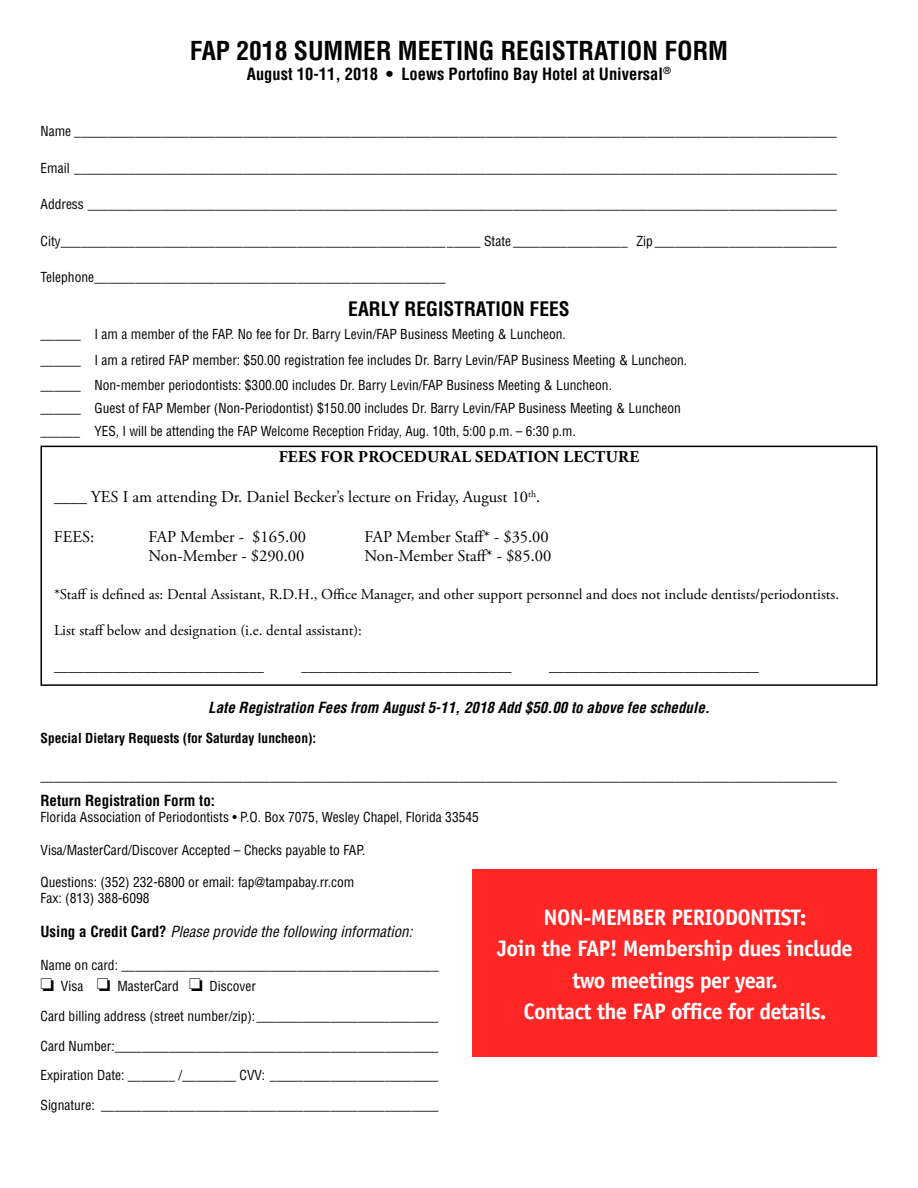
<style>
.page{position:relative;width:918px;height:1188px;background:#fff}
.page>*{position:absolute;margin:0;border:0;box-sizing:border-box;transform-origin:0 0}
.t1{font:700 condensed 25.5px "Helvetica";color:#000}
.t2{font:700 22.5px/31.5px "Officina Sans";letter-spacing:-.03em;color:#fff;text-align:center}
.t3{font:700 condensed 19.5px "Helvetica";color:#000}
.t4{font:16.5px "Adobe Garamond Pro";color:#000}
.t5{font:700 condensed 16.5px "Helvetica";color:#000}
.t6{font:700 16.5px "Adobe Garamond Pro";letter-spacing:.015em;color:#000}
.t7{font:15px "Adobe Garamond Pro";color:#000}
.t8{font:italic 700 condensed 15px "Helvetica";color:#000}
.t9{font:italic condensed 15px "Helvetica";color:#000}
.t10{font:700 condensed 15px "Helvetica";color:#000}
.t11{font:condensed 13.5px/25.3px "Helvetica";color:#000}
.t12{font:700 condensed 13.5px "Helvetica";color:#000}
.s1{font-weight:700;font-style:normal}
</style>
<div class="page">
<div style="left:40px;top:446px;width:838px;height:240px;border:2px solid #000"></div>
<div style="left:472px;top:869px;width:406px;height:188px;background:#ff2626"></div>
<h1 class="t1" style="left:190px;top:35px;width:540px">FAP 2018 Summer Meeting Registration Form</h1>
<p class="t5" style="left:247px;top:64px;width:426px">August 10-11, 2018 • Loews Portofino Bay Hotel at Universal<sup>®</sup></p>
<p class="t11" style="left:40px;top:118px;width:798px">Name _________________________________________________________________________________________________________________</p>
<p class="t11" style="left:40px;top:155px;width:798px">Email _________________________________________________________________________________________________________________</p>
<p class="t11" style="left:40px;top:191px;width:798px">Address _______________________________________________________________________________________________________________</p>
<p class="t11" style="left:40px;top:228px;width:798px">City______________________________________________________________ State _________________ Zip ___________________________</p>
<p class="t11" style="left:40px;top:264px;width:406px">Telephone____________________________________________________</p>
<h3 class="t3" style="left:348px;top:297px;width:223px">EARLY REGISTRATION FEES</h3>
<p class="t11" style="left:94px;top:321px;width:594px">I am a member of the FAP. No fee for Dr. Barry Levin/FAP Business Meeting &amp; Luncheon.<br>I am a retired FAP member: $50.00 registration fee includes Dr. Barry Levin/FAP Business Meeting &amp; Luncheon.<br>Non-member periodontists: $300.00 includes Dr. Barry Levin/FAP Business Meeting &amp; Luncheon.</p>
<p class="t11" style="left:94px;top:396px;width:588px;line-height:23px">Guest of FAP Member (Non-Periodontist) $150.00 includes Dr. Barry Levin/FAP Business Meeting &amp; Luncheon<br>YES, I will be attending the FAP Welcome Reception Friday, Aug. 10th, 5:00 p.m. – 6:30 p.m.</p>
<p class="t6" style="left:279px;top:448px;width:228px">FEES FO R PROCEDURAL SEDAT</p>
<p class="t6" style="left:527px;top:448px;width:69px">ION LECTU</p>
<p class="t6" style="left:618px;top:448px;width:22px">RE</p>
<p class="t4" style="left:54px;top:487px;width:488px">____ Yes I am attending Dr. Daniel Becker’s lecture on Friday, August 10<sup>th</sup>.</p>
<p class="t4" style="left:54px;top:527px;width:42px">FEES:</p>
<p class="t4" style="left:148px;top:527px;width:159px">FAP Member - $165.00</p>
<p class="t4" style="left:364px;top:527px;width:186px">FAP Member Staff* - $35.00</p>
<p class="t4" style="left:148px;top:546px;width:157px">Non-Member - $290.00</p>
<p class="t4" style="left:364px;top:546px;width:188px">Non-Member Staff* - $85.00</p>
<p class="t7" style="left:54px;top:585px;width:787px">*Staff is defined as: Dental Assistant, R.D.H., Office Manager, and other support personnel and does not include dentists/periodontists.</p>
<p class="t7" style="left:54px;top:621px;width:310px">List staff below and designation (i.e. dental assistant):</p>
<p class="t7" style="left:54px;top:657px;width:211px">____________________________</p>
<p class="t7" style="left:302px;top:657px;width:211px">____________________________</p>
<p class="t7" style="left:549px;top:657px;width:211px">____________________________</p>
<p class="t8" style="left:208px;top:699px;width:503px">Late Registration Fees from August 5-11, 2018 Add $50.00 to above fee schedule.</p>
<p class="t12" style="left:40px;top:730px;width:277px">Special Dietary Requests (for Saturday luncheon):</p>
<p class="t12" style="left:40px;top:768px;width:798px">______________________________________________________________________________________________________________________</p>
<p class="t10" style="left:40px;top:791px;width:176px">Return Registration Form to:</p>
<p class="t11" style="left:40px;top:804px;width:440px">Florida Association of Periodontists • P.O. Box 7075, Wesley Chapel, Florida 33545</p>
<p class="t11" style="left:40px;top:837px;width:327px">Visa/MasterCard/Discover Accepted – Checks payable to FAP.</p>
<p class="t11" style="left:40px;top:874px;width:315px;line-height:16.2px">Questions: (352) 232-6800 or email: fap@tampabay.rr.com<br>Fax: (813) 388-6098</p>
<p class="t9" style="left:40px;top:922px;width:374px"><span class="s1">Using a Credit Card?</span> Please provide the following information:</p>
<p class="t11" style="left:40px;top:952px;width:400px">Name on card: _______________________________________________</p>
<p class="t11" style="left:40px;top:974px;width:217px">□ Visa □ MasterCard □ Discover</p>
<p class="t11" style="left:40px;top:1003px;width:400px">Card billing address (street number/zip):___________________________</p>
<p class="t11" style="left:40px;top:1031px;width:400px;line-height:29.7px">Card Number:________________________________________________<br>Expiration Date: _______ /________ CVV: _________________________</p>
<p class="t11" style="left:40px;top:1092px;width:400px">Signature: __________________________________________________</p>
<h2 class="t2" style="left:497px;top:901px;width:357px">Non-member periodontist:<br>Join the FAP! Membership dues include two meetings per year.<br>Contact the FAP office for details.</h2>
</div>
